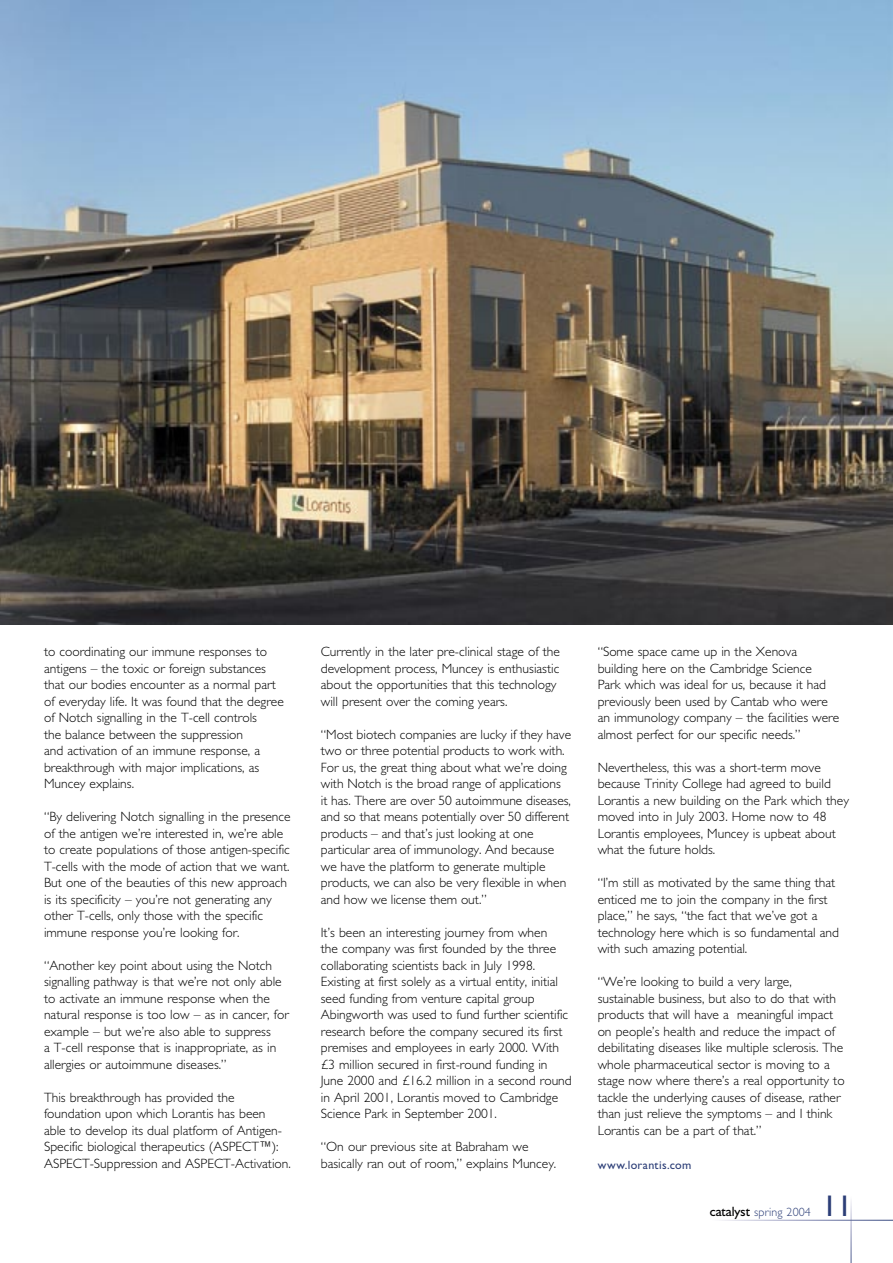
<style>
.page{position:relative;width:893px;height:1263px;background:#fff}
.page>*{position:absolute;margin:0;border:0;box-sizing:border-box;transform-origin:0 0}
.t1{font:30px "Gill Sans";color:#2c3e77}
.t2{font:300 13.5px/16.5px "Gill Sans";color:#000}
.t3{font:300 12px "Gill Sans";letter-spacing:.01em;color:#2c3e77}
.t4{font:12px "Gill Sans";letter-spacing:.025em;color:#2c3e77}
.s1{font-family:"Humanist 521 BT";font-weight:400;font-size:13.5px;color:#000}
</style>
<div class="page">
<img style="left:0;top:0;width:893px;height:625px">
<p class="t2" style="left:44px;top:643px;width:241px">to coordinating our immune responses to antigens – the toxic or foreign substances that our bodies encounter as a normal part of everyday life. It was found that the degree of Notch signalling in the T-cell controls<br>the balance between the suppression<br>and activation of an immune response, a breakthrough with major implications, as Muncey explains.</p>
<p class="t2" style="left:44px;top:808px;width:248px">“By delivering Notch signalling in the presence of the antigen we’re interested in, we’re able to create populations of those antigen-specific T-cells with the mode of action that we want.<br>But one of the beauties of this new approach is its specificity – you’re not generating any other T-cells, only those with the specific immune response you’re looking for.</p>
<p class="t2" style="left:44px;top:957px;width:246px">“Another key point about using the Notch signalling pathway is that we’re not only able to activate an immune response when the natural response is too low – as in cancer, for example – but we’re also able to suppress<br>a T-cell response that is inappropriate, as in allergies or autoimmune diseases.”</p>
<p class="t2" style="left:44px;top:1089px;width:248px">This breakthrough has provided the foundation upon which Lorantis has been<br>able to develop its dual platform of Antigen-Specific biological therapeutics (ASPECT™):<br>ASPECT-Suppression and ASPECT-Activation.</p>
<p class="t2" style="left:321px;top:643px;width:241px">Currently in the later pre-clinical stage of the development process, Muncey is enthusiastic about the opportunities that this technology will present over the coming years.</p>
<p class="t2" style="left:321px;top:726px;width:252px">“Most biotech companies are lucky if they have two or three potential products to work with.<br>For us, the great thing about what we’re doing with Notch is the broad range of applications<br>it has. There are over 50 autoimmune diseases, and so that means potentially over 50 different products – and that’s just looking at one particular area of immunology. And because we have the platform to generate multiple products, we can also be very flexible in when and how we license them out.”</p>
<p class="t2" style="left:321px;top:924px;width:252px">It’s been an interesting journey from when<br>the company was first founded by the three collaborating scientists back in July 1998.<br>Existing at first solely as a virtual entity, initial seed funding from venture capital group Abingworth was used to fund further scientific research before the company secured its first premises and employees in early 2000. With £3 million secured in first-round funding in June 2000 and £16.2 million in a second round in April 2001, Lorantis moved to Cambridge Science Park in September 2001.</p>
<p class="t2" style="left:321px;top:1138px;width:237px">“On our previous site at Babraham we basically ran out of room,” explains Muncey.</p>
<p class="t2" style="left:598px;top:643px;width:243px">“Some space came up in the Xenova building here on the Cambridge Science<br>Park which was ideal for us, because it had previously been used by Cantab who were an immunology company – the facilities were almost perfect for our specific needs.”</p>
<p class="t2" style="left:598px;top:759px;width:253px">Nevertheless, this was a short-term move because Trinity College had agreed to build Lorantis a new building on the Park which they moved into in July 2003. Home now to 48<br>Lorantis employees, Muncey is upbeat about what the future holds.</p>
<p class="t2" style="left:598px;top:874px;width:243px">“I’m still as motivated by the same thing that enticed me to join the company in the first place,” he says, “the fact that we’ve got a technology here which is so fundamental and with such amazing potential.</p>
<p class="t2" style="left:598px;top:973px;width:249px">“We’re looking to build a very large, sustainable business, but also to do that with products that will have a meaningful impact on people’s health and reduce the impact of debilitating diseases like multiple sclerosis. The whole pharmaceutical sector is moving to a stage now where there’s a real opportunity to tackle the underlying causes of disease, rather than just relieve the symptoms – and I think Lorantis can be a part of that.”</p>
<p class="t4" style="left:598px;top:1158px;width:95px">www.lorantis.com</p>
<p class="t3" style="left:710px;top:1205px;width:103px"><span class="s1">catalyst</span> spring 2004</p>
<h1 class="t1" style="left:822px;top:1189px;width:31px">11</h1>
</div>
